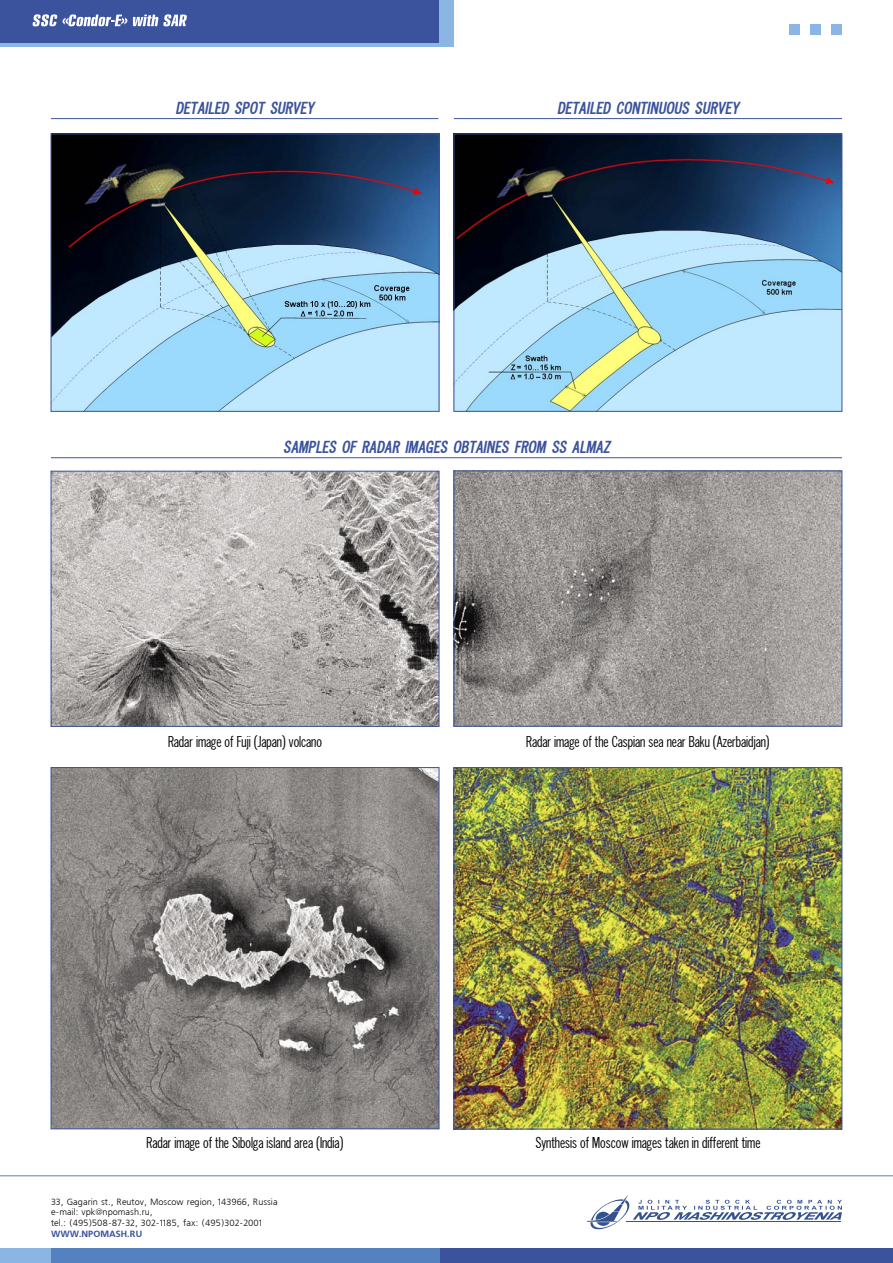
<style>
.page{position:relative;width:893px;height:1263px;background:#fff}
.page>*{position:absolute;margin:0;border:0;box-sizing:border-box;transform-origin:0 0}
.Heading_1_center{font:italic 700 15px "News Condensed";letter-spacing:.01em;color:#3b539d}
.notes_ц{font:13.5px "News Condensed";color:#000}
.t1{font:9px/10.8px "Free Set CTT";color:#000}
.t2{font:9px "AXP Free Set C Bold";color:#3b539d}
</style>
<div class="page">
<div style="left:0;top:0;width:454px;height:47px;background:#8bb6e3"></div>
<div style="left:0;top:0;width:439px;height:43px;background:#3b539d"></div>
<div style="left:439px;top:1248px;width:454px;height:15px;background:#3b539d"></div>
<div style="left:51px;top:1248px;width:388px;height:15px;background:#5482c1"></div>
<div style="left:0;top:1248px;width:51px;height:15px;background:#8bb6e3"></div>
<hr style="left:0;top:1175px;width:893px;height:1px;background:#5482c1">
<div style="left:789px;top:24px;width:10px;height:11px;background:#8bb6e3"></div>
<div style="left:810px;top:24px;width:11px;height:11px;background:#8bb6e3"></div>
<div style="left:831px;top:24px;width:11px;height:11px;background:#8bb6e3"></div>
<svg style="left:587px;top:1195px;width:255px;height:34px"></svg>
<hr style="left:626px;top:1221px;width:214px;height:1px;background:#33528f">
<hr style="left:51px;top:457px;width:791px;height:1px;background:#3b539d">
<hr style="left:51px;top:118px;width:387px;height:1px;background:#3b539d">
<hr style="left:454px;top:118px;width:388px;height:1px;background:#3b539d">
<img style="left:53px;top:136px;width:384px;height:273px">
<div style="left:51px;top:134px;width:388px;height:277px;border:1px solid #3b539d"></div>
<img style="left:456px;top:136px;width:384px;height:273px">
<div style="left:454px;top:134px;width:388px;height:277px;border:1px solid #3b539d"></div>
<img style="left:53px;top:473px;width:384px;height:252px">
<div style="left:51px;top:471px;width:388px;height:256px;border:1px solid #3b539d"></div>
<img style="left:456px;top:473px;width:384px;height:251px">
<div style="left:454px;top:471px;width:388px;height:255px;border:1px solid #3b539d"></div>
<img style="left:53px;top:769px;width:384px;height:358px">
<div style="left:51px;top:767px;width:388px;height:362px;border:1px solid #3b539d"></div>
<img style="left:456px;top:769px;width:384px;height:358px">
<div style="left:454px;top:767px;width:388px;height:362px;border:1px solid #3b539d"></div>
<svg style="left:33px;top:14px;width:154px;height:12px"></svg>
<p class="Heading_1_center" style="left:176px;top:99px;width:140px">DETAILED SPOT SURVEY</p>
<p class="Heading_1_center" style="left:557px;top:99px;width:183px">DETAILED CONTINUOUS SURVEY</p>
<p class="Heading_1_center" style="left:283px;top:438px;width:328px">SAMPLES OF RADAR IMAGES OBTAINES FROM SS ALMAZ</p>
<p class="notes_ц" style="left:168px;top:734px;width:156px">Radar image of Fuji (Japan) volcano</p>
<p class="notes_ц" style="left:526px;top:734px;width:245px">Radar image of the Caspian sea near Baku (Azerbaidjan)</p>
<p class="notes_ц" style="left:147px;top:1134px;width:198px">Radar image of the Sibolga island area (India)</p>
<p class="notes_ц" style="left:535px;top:1134px;width:227px">Synthesis of Moscow images taken in different time</p>
<p class="t1" style="left:51px;top:1196px;width:228px">33, Gagarin st., Reutov, Moscow region, 143966, Russia</p>
<p class="t1" style="left:51px;top:1207px;width:212px">e-mail: vpk@npomash.ru,<br>tel.: (495)508-87-32, 302-1185, fax: (495)302-2001</p>
<p class="t2" style="left:51px;top:1229px;width:93px">WWW.NPOMASH.RU</p>
</div>
